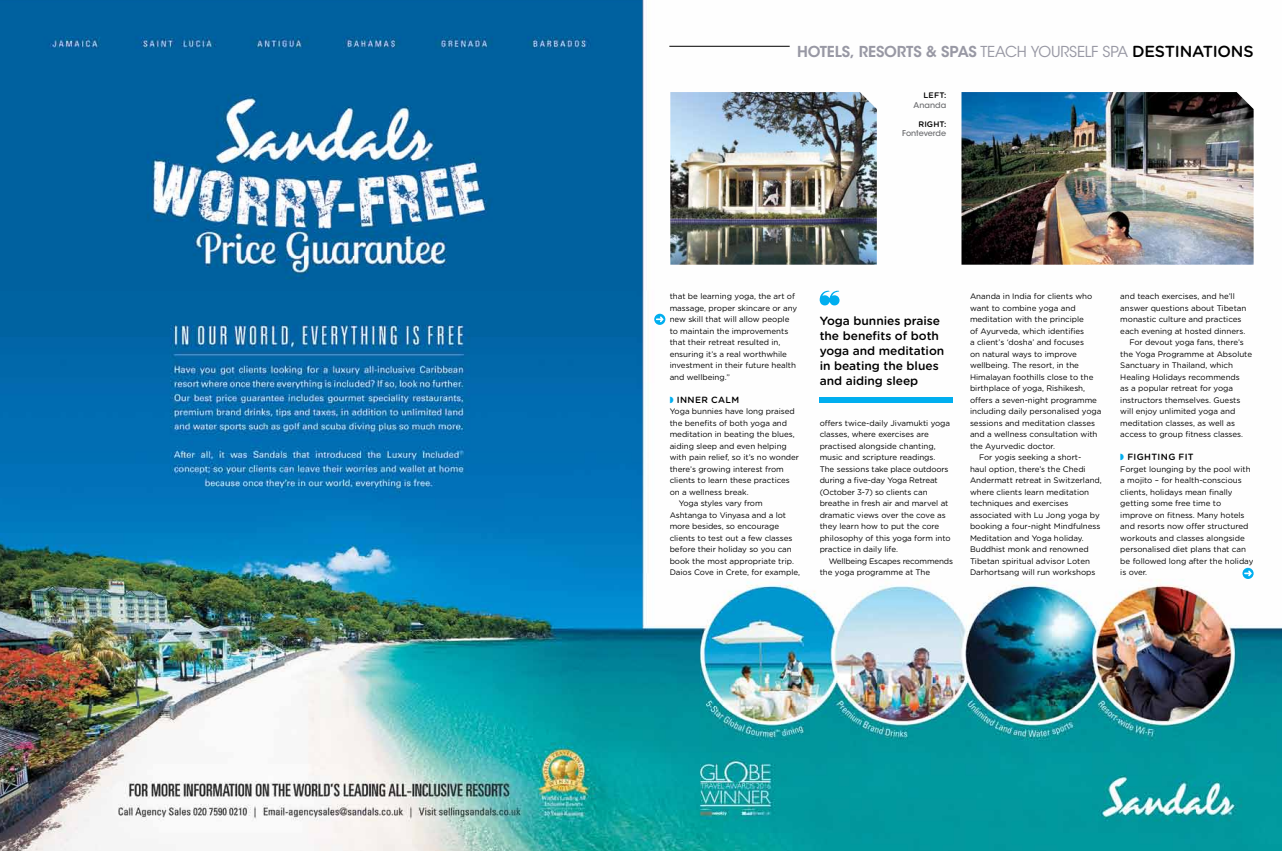
<style>
.page{position:relative;width:1282px;height:851px;background:#fff}
.page>*{position:absolute;margin:0;border:0;box-sizing:border-box;transform-origin:0 0}
.t1{font:600 15px "ITC Avant Garde Std";letter-spacing:-.01em;color:#9898a4}
.t2{font:500 12px/15px "Gotham Rounded";letter-spacing:-.005em;color:#000}
.t3{font:500 9px "Gotham Rounded";letter-spacing:.035em;color:#000}
.t4{font:8px/11.5px "Gotham Rounded";letter-spacing:-.005em;color:#000}
.t5{font:500 8px "ITC Avant Garde Std";color:#6d6e71}
.t6{font:500 8px "Gotham Rounded";letter-spacing:.005em;color:#000}
.s1{font-weight:400}
.s2{font-family:"Gotham Rounded";font-weight:500;font-size:16px;color:#000}
</style>
<div class="page">
<img style="left:0;top:0;width:1281px;height:850px">
<hr style="left:669px;top:46px;width:120px;height:1px;background:#000">
<div style="left:819px;top:397px;width:133px;height:5px;background:#00aeef"></div>
<svg style="left:819px;top:291px;width:20px;height:14px"></svg>
<svg style="left:654px;top:314px;width:11px;height:11px"></svg>
<svg style="left:656px;top:316px;width:7px;height:6px"></svg>
<svg style="left:1242px;top:567px;width:11px;height:12px"></svg>
<svg style="left:1243px;top:570px;width:8px;height:6px"></svg>
<img style="left:670px;top:92px;width:206px;height:172px">
<img style="left:961px;top:92px;width:292px;height:172px">
<svg style="left:670px;top:396px;width:3px;height:7px"></svg>
<svg style="left:1120px;top:454px;width:3px;height:6px"></svg>
<h1 class="t1" style="left:797px;top:42px;width:458px">HOTELS, RESORTS &amp; SPAS <span class="s1">TEACH YOURSELF SPA</span> <span class="s2">destinations</span></h1>
<p class="t6" style="left:923px;top:90px;width:24px">Left:</p>
<p class="t5" style="left:913px;top:100px;width:34px">Ananda</p>
<p class="t6" style="left:918px;top:118px;width:29px">right:</p>
<p class="t5" style="left:902px;top:129px;width:46px">Fonteverde</p>
<p class="t4" style="left:669px;top:290px;width:129px">that be learning yoga, the art of massage, proper skincare or any new skill that will allow people to maintain the improvements that their retreat resulted in, ensuring it’s a real worthwhile investment in their future health and wellbeing.”</p>
<p class="t3" style="left:676px;top:393px;width:7px">INNE</p>
<p class="t3" style="left:701px;top:393px;width:39px">R CALM</p>
<p class="t4" style="left:669px;top:405px;width:127px">Yoga bunnies have long praised</p>
<p class="t4" style="left:669px;top:417px;width:119px">the benefits of both yoga and</p>
<p class="t4" style="left:669px;top:428px;width:127px">meditation in beating the blues,</p>
<p class="t4" style="left:669px;top:440px;width:119px">aiding sleep and even helping</p>
<p class="t4" style="left:669px;top:451px;width:131px">with pain relief, so it’s no wonder</p>
<p class="t4" style="left:669px;top:463px;width:116px">there’s growing interest from</p>
<p class="t4" style="left:669px;top:474px;width:122px">clients to learn these practices</p>
<p class="t4" style="left:669px;top:486px;width:80px">on a wellness break.</p>
<p class="t4" style="left:678px;top:497px;width:85px">Yoga styles vary from</p>
<p class="t4" style="left:669px;top:509px;width:118px">Ashtanga to Vinyasa and a lot</p>
<p class="t4" style="left:669px;top:520px;width:111px">more besides, so encourage</p>
<p class="t4" style="left:669px;top:532px;width:124px">clients to test out a few classes</p>
<p class="t4" style="left:669px;top:543px;width:124px">before their holiday so you can</p>
<p class="t4" style="left:669px;top:555px;width:126px">book the most appropriate trip.</p>
<p class="t4" style="left:669px;top:566px;width:132px">Daios Cove in Crete, for example,</p>
<h2 class="t2" style="left:819px;top:313px;width:126px">Yoga bunnies praise the benefits of both yoga and meditation in beating the blues and aiding sleep</h2>
<p class="t4" style="left:819px;top:417px;width:132px">offers twice-daily Jivamukti yoga classes, where exercises are practised alongside chanting, music and scripture readings.<br>The sessions take place outdoors during a five-day Yoga Retreat (October 3-7) so clients can breathe in fresh air and marvel at dramatic views over the cove as they learn how to put the core philosophy of this yoga form into practice in daily life.</p>
<p class="t4" style="left:819px;top:554px;width:135px;text-indent:9px">Wellbeing Escapes recommends the yoga programme at The</p>
<p class="t4" style="left:969px;top:290px;width:124px">Ananda in India for clients who</p>
<p class="t4" style="left:969px;top:301px;width:107px">want to combine yoga and</p>
<p class="t4" style="left:969px;top:313px;width:115px">meditation with the principle</p>
<p class="t4" style="left:969px;top:324px;width:116px">of Ayurveda, which identifies</p>
<p class="t4" style="left:969px;top:336px;width:115px">a client’s ‘dosha’ and focuses</p>
<p class="t4" style="left:969px;top:347px;width:108px">on natural ways to improve</p>
<p class="t4" style="left:969px;top:359px;width:110px">wellbeing. The resort, in the</p>
<p class="t4" style="left:969px;top:370px;width:125px">Himalayan foothills close to the</p>
<p class="t4" style="left:969px;top:382px;width:117px">birthplace of yoga, Rishikesh,</p>
<p class="t4" style="left:969px;top:393px;width:128px">offers a seven-night programme</p>
<p class="t4" style="left:969px;top:405px;width:133px">including daily personalised yoga</p>
<p class="t4" style="left:969px;top:416px;width:127px">sessions and meditation classes</p>
<p class="t4" style="left:969px;top:428px;width:129px">and a wellness consultation with</p>
<p class="t4" style="left:969px;top:439px;width:87px">the Ayurvedic doctor.</p>
<p class="t4" style="left:978px;top:451px;width:104px">For yogis seeking a short-</p>
<p class="t4" style="left:969px;top:462px;width:117px">haul option, there’s the Chedi</p>
<p class="t4" style="left:969px;top:474px;width:133px">Andermatt retreat in Switzerland,</p>
<p class="t4" style="left:969px;top:485px;width:121px">where clients learn meditation</p>
<p class="t4" style="left:969px;top:497px;width:100px">techniques and exercises</p>
<p class="t4" style="left:969px;top:508px;width:131px">associated with Lu Jong yoga by</p>
<p class="t4" style="left:969px;top:520px;width:132px">booking a four-night Mindfulness</p>
<p class="t4" style="left:969px;top:531px;width:115px">Meditation and Yoga holiday.</p>
<p class="t4" style="left:969px;top:543px;width:120px">Buddhist monk and renowned</p>
<p class="t4" style="left:969px;top:554px;width:121px">Tibetan spiritual advisor Loten</p>
<p class="t4" style="left:969px;top:566px;width:127px">Darhortsang will run workshops</p>
<p class="t4" style="left:1120px;top:290px;width:116px">and teach exercises, and he’ll</p>
<p class="t4" style="left:1120px;top:302px;width:128px">answer questions about Tibetan</p>
<p class="t4" style="left:1120px;top:313px;width:123px">monastic culture and practices</p>
<p class="t4" style="left:1120px;top:325px;width:126px">each evening at hosted dinners.</p>
<p class="t4" style="left:1129px;top:336px;width:116px">For devout yoga fans, there’s</p>
<p class="t4" style="left:1120px;top:348px;width:133px">the Yoga Programme at Absolute</p>
<p class="t4" style="left:1120px;top:359px;width:114px">Sanctuary in Thailand, which</p>
<p class="t4" style="left:1120px;top:371px;width:121px">Healing Holidays recommends</p>
<p class="t4" style="left:1120px;top:382px;width:114px">as a popular retreat for yoga</p>
<p class="t4" style="left:1120px;top:394px;width:122px">instructors themselves. Guests</p>
<p class="t4" style="left:1120px;top:405px;width:116px">will enjoy unlimited yoga and</p>
<p class="t4" style="left:1120px;top:417px;width:116px">meditation classes, as well as</p>
<p class="t4" style="left:1120px;top:428px;width:124px">access to group fitness classes.</p>
<p class="t3" style="left:1127px;top:450px;width:31px">FIGHTIN</p>
<p class="t3" style="left:1168px;top:450px;width:22px">G FIT</p>
<p class="t4" style="left:1120px;top:463px;width:135px">Forget lounging by the pool with a mojito – for health-conscious clients, holidays mean finally getting some free time to improve on fitness. Many hotels and resorts now offer structured workouts and classes alongside personalised diet plans that can be followed long after the holiday is over.</p>
</div>
